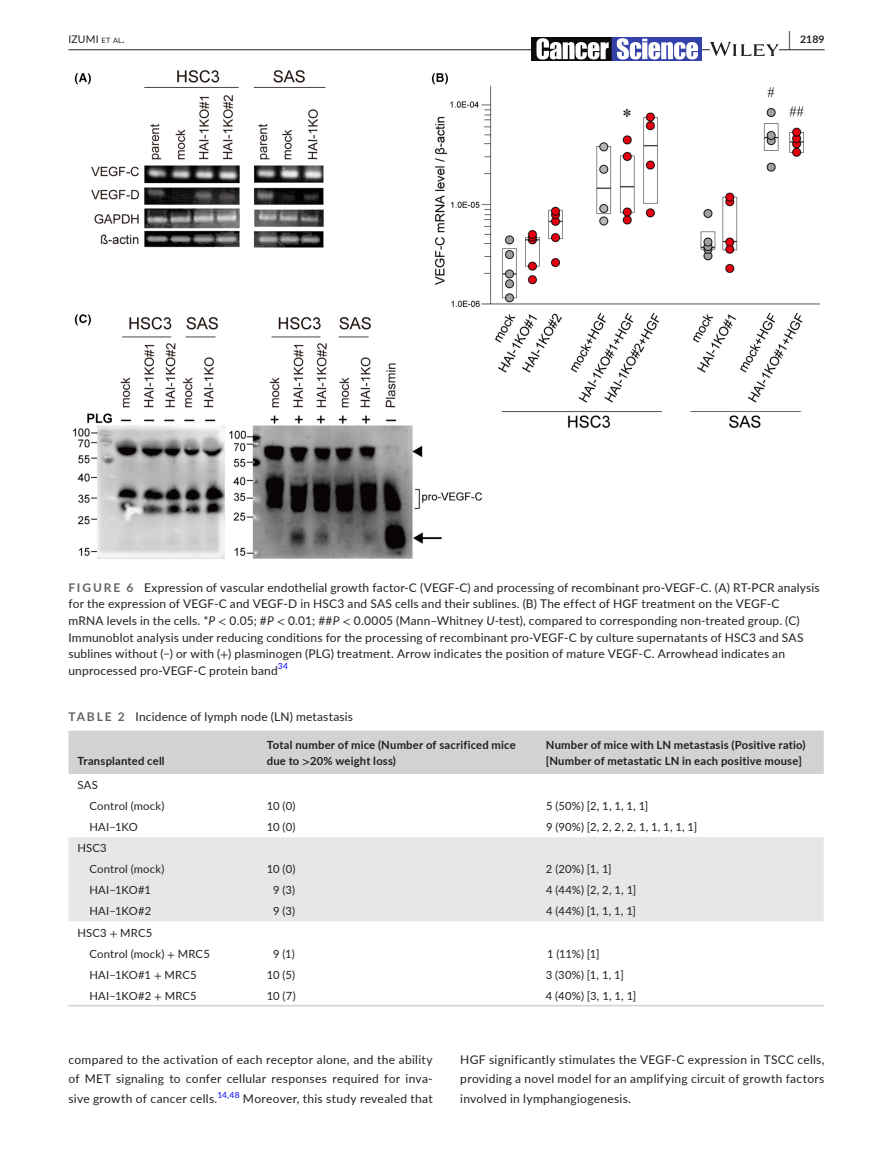
<style>
.page{position:relative;width:893px;height:1174px;background:#fff}
.page>*{position:absolute;margin:0;border:0;box-sizing:border-box;transform-origin:0 0}
.t1{font:12px/16.5px "Lato";letter-spacing:.015em;color:#231f20;text-align:justify}
.t2{font:11.25px/21px "Lato";letter-spacing:.015em;color:#231f20}
.t3{font:700 11.25px/15.8px "Lato";letter-spacing:.02em;color:#231f20}
.t4{font:10.5px "Lato";letter-spacing:.015em;color:#231f20}
.t5{font:700 10.5px "Lato";color:#231f20}
.t6{font:8.4px "Lato";color:#00f}
.s1{font-size:7.35px}
.s2{font-size:19.5px}
.s3{font-weight:700;color:#636366}
.s4{font-style:italic}
.s5{font-family:"STIX"}
</style>
<div class="page">
<hr style="left:68px;top:49px;width:756px;height:1px;background:#231f20">
<img style="left:531px;top:37px;width:170px;height:24px">
<svg style="left:710px;top:42px;width:69px;height:14px"></svg>
<img style="left:72px;top:70px;width:748px;height:489px">
<div style="left:68px;top:730px;width:756px;height:44px;background:#d1d2d4"></div>
<div style="left:68px;top:837px;width:756px;height:84px;background:#e6e7e9"></div>
<hr style="left:68px;top:1005px;width:190px;height:1px;background:#d1d2d4">
<hr style="left:258px;top:1005px;width:279px;height:1px;background:#d1d2d4">
<hr style="left:537px;top:1005px;width:287px;height:1px;background:#d1d2d4">
<p class="t4" style="left:68px;top:31px;width:58px">IZUMI <span class="s1">et al</span>.</p>
<p class="t5" style="left:789px;top:31px;width:37px"><span class="s2">|</span> 2189</p>
<p class="t1" style="left:68px;top:579px;width:753px;text-align:left"><span class="s3">FIGURE 6</span> Expression of vascular endothelial growth factor-C (VEGF-C) and processing of recombinant pro-VEGF-C. (A) RT-PCR analysis for the expression of VEGF-C and VEGF-D in HSC3 and SAS cells and their sublines. (B) The effect of HGF treatment on the VEGF-C<br>mRNA levels in the cells. *<span class="s4">P</span> <span class="s5">&lt;</span> 0.05; #<span class="s4">P</span> <span class="s5">&lt;</span> 0.01; ##<span class="s4">P</span> <span class="s5">&lt;</span> 0.0005 (Mann–Whitney <span class="s4">U</span>-test), compared to corresponding non-treated group. (C)<br>Immunoblot analysis under reducing conditions for the processing of recombinant pro-VEGF-C by culture supernatants of HSC3 and SAS sublines without (−) or with (<span class="s5">+</span>) plasminogen (PLG) treatment. Arrow indicates the position of mature VEGF-C. Arrowhead indicates an unprocessed pro-VEGF-C protein band</p>
<p class="t6" style="left:278px;top:660px;width:12px">34</p>
<p class="t1" style="left:68px;top:708px;width:286px"><span class="s3">TABLE 2</span> Incidence of lymph node (LN) metastasis</p>
<p class="t3" style="left:77px;top:752px;width:89px">Transplanted cell</p>
<p class="t3" style="left:267px;top:736px;width:250px">Total number of mice (Number of sacrificed mice due to <span class="s5">&gt;</span>20% weight loss)</p>
<p class="t3" style="left:546px;top:736px;width:261px">Number of mice with LN metastasis (Positive ratio) [Number of metastatic LN in each positive mouse]</p>
<p class="t2" style="left:89px;top:774px;width:76px;text-indent:-12px">SAS<br>Control (mock)</p>
<p class="t2" style="left:267px;top:795px;width:30px">10 (0)</p>
<p class="t2" style="left:546px;top:795px;width:104px">5 (50%) [2, 1, 1, 1, 1]</p>
<p class="t2" style="left:89px;top:816px;width:50px">HAI−1KO</p>
<p class="t2" style="left:267px;top:816px;width:30px">10 (0)</p>
<p class="t2" style="left:546px;top:816px;width:153px">9 (90%) [2, 2, 2, 2, 1, 1, 1, 1, 1]</p>
<p class="t2" style="left:89px;top:837px;width:76px;text-indent:-12px">HSC3<br>Control (mock)</p>
<p class="t2" style="left:267px;top:858px;width:30px">10 (0)</p>
<p class="t2" style="left:546px;top:858px;width:67px">2 (20%) [1, 1]</p>
<p class="t2" style="left:89px;top:879px;width:63px">HAI−1KO#1</p>
<p class="t2" style="left:273px;top:879px;width:24px">9 (3)</p>
<p class="t2" style="left:546px;top:879px;width:92px">4 (44%) [2, 2, 1, 1]</p>
<p class="t2" style="left:89px;top:900px;width:63px">HAI−1KO#2</p>
<p class="t2" style="left:273px;top:900px;width:24px">9 (3)</p>
<p class="t2" style="left:546px;top:900px;width:91px">4 (44%) [1, 1, 1, 1]</p>
<p class="t2" style="left:89px;top:921px;width:122px;text-indent:-12px">HSC3 <span class="s5">+</span> MRC5<br>Control (mock) <span class="s5">+</span> MRC5</p>
<p class="t2" style="left:273px;top:942px;width:23px">9 (1)</p>
<p class="t2" style="left:547px;top:942px;width:54px">1 (11%) [1]</p>
<p class="t2" style="left:89px;top:963px;width:109px">HAI−1KO#1 <span class="s5">+</span> MRC5</p>
<p class="t2" style="left:267px;top:963px;width:30px">10 (5)</p>
<p class="t2" style="left:546px;top:963px;width:79px">3 (30%) [1, 1, 1]</p>
<p class="t2" style="left:89px;top:984px;width:109px">HAI−1KO#2 <span class="s5">+</span> MRC5</p>
<p class="t2" style="left:267px;top:984px;width:30px">10 (7)</p>
<p class="t2" style="left:546px;top:984px;width:92px">4 (40%) [3, 1, 1, 1]</p>
<p class="t1" style="left:68px;top:1049px;width:366px;line-height:19.5px">compared to the activation of each receptor alone, and the ability of MET signaling to confer cellular responses required for inva&shy;sive growth of cancer cells.<sup>14,48</sup> Moreover, this study revealed that</p>
<p class="t1" style="left:460px;top:1049px;width:366px;line-height:19.5px">HGF significantly stimulates the VEGF-C expression in TSCC cells, providing a novel model for an amplifying circuit of growth factors involved in lymphangiogenesis.</p>
</div>
